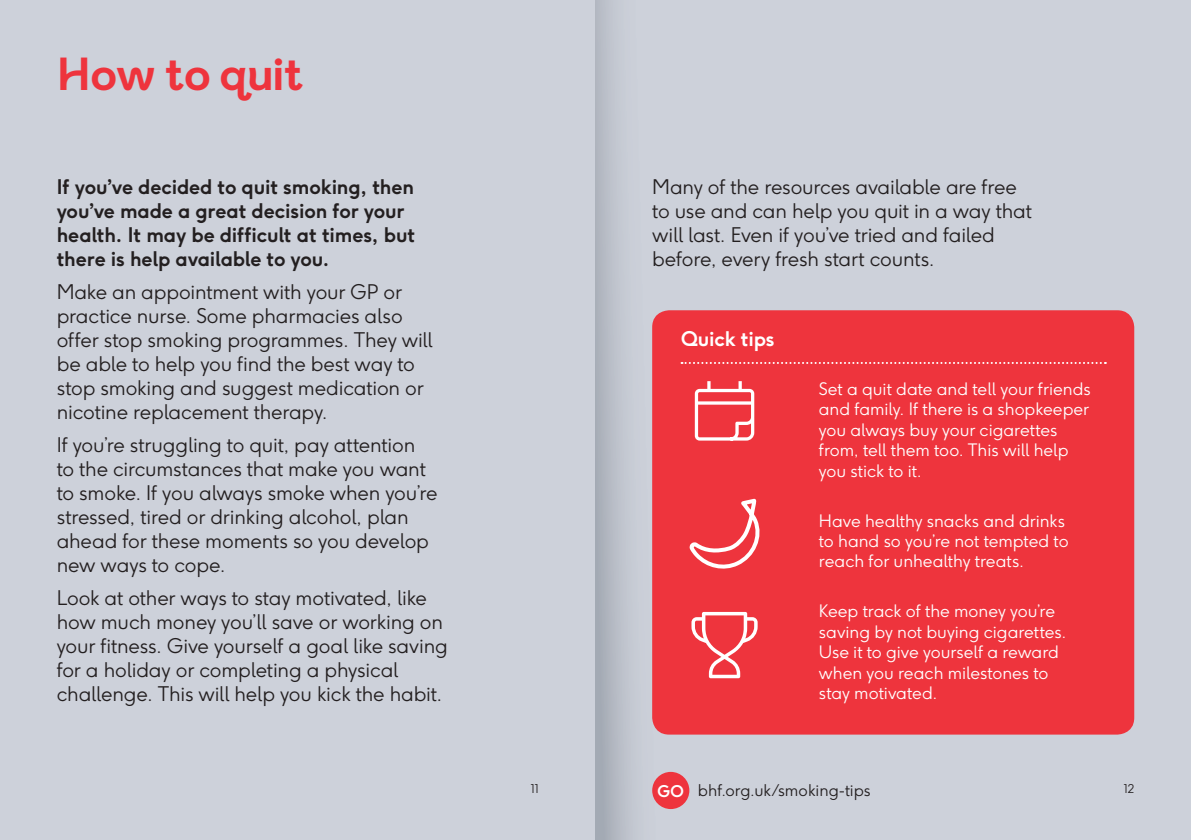
<style>
.page{position:relative;width:1191px;height:840px;background:#fff}
.page>*{position:absolute;margin:0;border:0;box-sizing:border-box;transform-origin:0 0}
.t1{font:700 46px "BHF";letter-spacing:-.005em;color:#ee343d}
.t2{font:300 20px/24px "F37 Ginger";letter-spacing:-.005em;color:#231f20}
.t3{font:700 20px/24px "F37 Ginger";letter-spacing:-.005em;color:#231f20}
.t4{font:700 20px "F37 Ginger";letter-spacing:-.01em;color:#fff}
.t5{font:300 17px/20.4px "F37 Ginger";color:#fff}
.t6{font:300 16px "F37 Ginger";color:#231f20}
.t7{font:300 12px "F37 Ginger";color:#231f20}
.s1{font-weight:700;color:#fff}
</style>
<div class="page">
<div style="left:0;top:0;width:1191px;height:839px;background:#cdd1da"></div>
<div style="left:652px;top:771px;width:37px;height:37px;background:#ee343d;border-radius:50%"></div>
<div style="left:652px;top:310px;width:482px;height:424px;background:#ee343d;border-radius:17px"></div>
<svg style="left:681px;top:362px;width:424px;height:2px"></svg>
<svg style="left:695px;top:381px;width:59px;height:59px"></svg>
<svg style="left:689px;top:500px;width:71px;height:69px"></svg>
<svg style="left:691px;top:611px;width:66px;height:66px"></svg>
<svg style="left:595px;top:0;width:74px;height:839px"></svg>
<h1 class="t1" style="left:57px;top:46px;width:247px">How to quit</h1>
<p class="t3" style="left:57px;top:174px;width:360px">If you’ve decided to quit smoking, then you’ve made a great decision for your health. It may be difficult at times, but there is help available to you.</p>
<p class="t2" style="left:57px;top:279px;width:377px">Make an appointment with your GP or practice nurse. Some pharmacies also offer stop smoking programmes. They will be able to help you find the best way to stop smoking and suggest medication or nicotine replacement therapy.</p>
<p class="t2" style="left:57px;top:432px;width:382px">If you’re struggling to quit, pay attention to the circumstances that make you want to smoke. If you always smoke when you’re stressed, tired or drinking alcohol, plan ahead for these moments so you develop new ways to cope.</p>
<p class="t2" style="left:57px;top:585px;width:393px">Look at other ways to stay motivated, like how much money you’ll save or working on your fitness. Give yourself a goal like saving for a holiday or completing a physical challenge. This will help you kick the habit.</p>
<p class="t2" style="left:652px;top:174px;width:381px">Many of the resources available are free to use and can help you quit in a way that will last. Even if you’ve tried and failed before, every fresh start counts.</p>
<p class="t4" style="left:681px;top:326px;width:95px">Quick tips</p>
<p class="t5" style="left:819px;top:378px;width:273px">Set a quit date and tell your friends and family. If there is a shopkeeper you always buy your cigarettes from, tell them too. This will help you stick to it.</p>
<p class="t5" style="left:819px;top:510px;width:251px">Have healthy snacks and drinks to hand so you’re not tempted to reach for unhealthy treats.</p>
<p class="t5" style="left:819px;top:600px;width:249px">Keep track of the money you’re saving by not buying cigarettes.<br>Use it to give yourself a reward when you reach milestones to stay motivated.</p>
<p class="t7" style="left:531px;top:780px;width:10px">11</p>
<p class="t7" style="left:1123px;top:780px;width:12px">12</p>
<p class="t6" style="left:657px;top:779px;width:215px"><span class="s1">GO</span> bhf.org.uk/smoking-tips</p>
</div>
